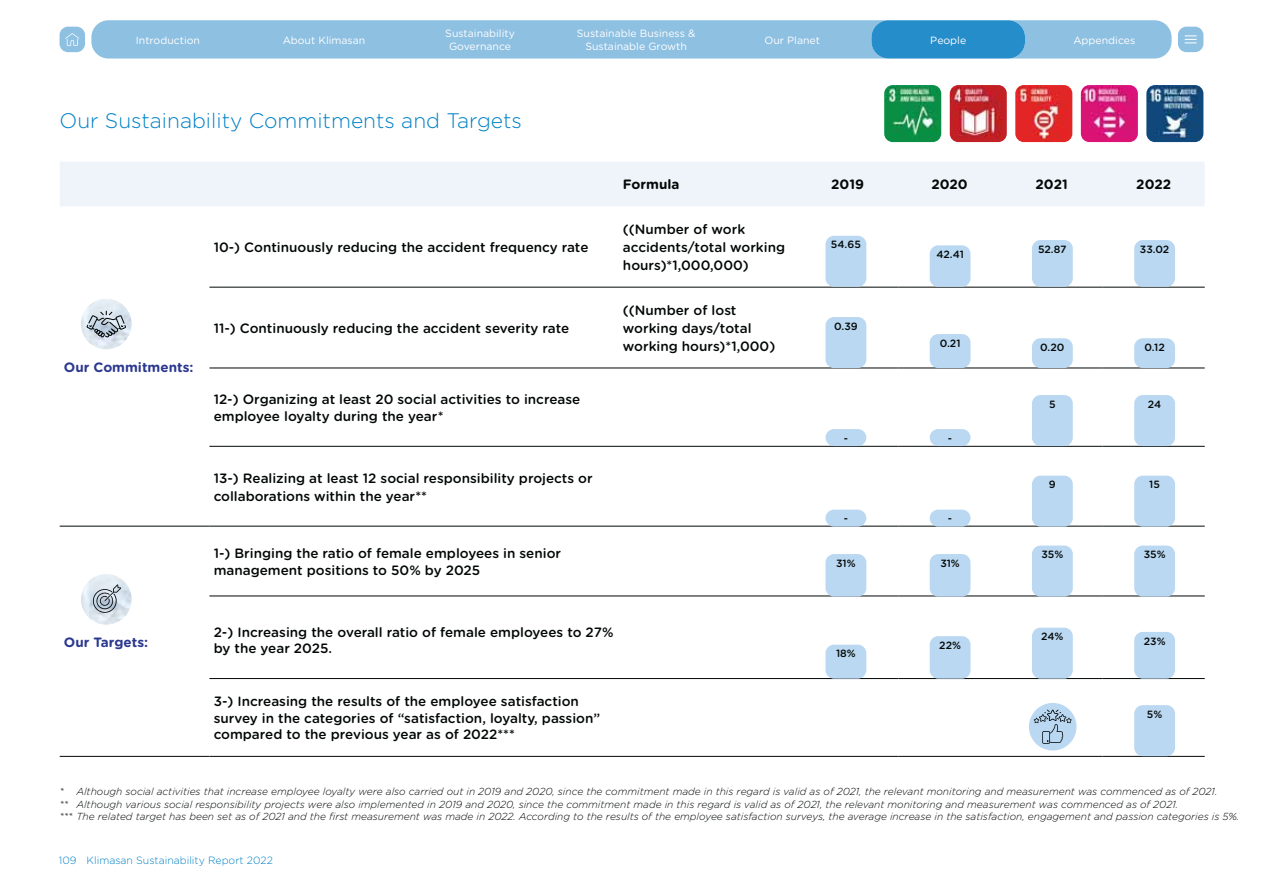
<style>
.page{position:relative;width:1263px;height:893px;background:#fff}
.page>*{position:absolute;margin:0;border:0;box-sizing:border-box;transform-origin:0 0}
.t1{font:300 21px "Gotham Rounded";color:#0081c5}
.t2{font:500 13.5px/18px "Gotham Rounded";color:#030806}
.t3{font:700 13.5px "Gotham Rounded";color:#2b388f}
.t4{font:700 13.5px "Gotham Rounded";color:#030806}
.t5{font:10.5px/12.6px "Gotham Rounded";color:#fff;text-align:center}
.t6{font:500 10.5px "Gotham Rounded";color:#030806}
.t7{font:300 10.5px "Gotham Rounded";color:#0081c5}
.t8{font:italic 300 10.2px/12.3px "Gotham Rounded";color:#030806}
</style>
<div class="page">
<div style="left:91px;top:20px;width:1080px;height:39px;background:#8ec0e2"></div>
<div style="left:871px;top:20px;width:154px;height:39px;background:#268dcb;border-radius:17px"></div>
<div style="left:60px;top:27px;width:25px;height:25px;background:#8ec0e2;border-radius:9px"></div>
<svg style="left:65px;top:33px;width:14px;height:13px"></svg>
<div style="left:1178px;top:27px;width:25px;height:25px;background:#8ec0e2;border-radius:9px"></div>
<svg style="left:1185px;top:36px;width:11px;height:8px"></svg>
<div style="left:60px;top:162px;width:1145px;height:44px;background:#eff4fb"></div>
<hr style="left:209px;top:287px;width:689px;height:1px;background:#030806">
<hr style="left:898px;top:287px;width:205px;height:1px;background:#030806">
<hr style="left:1103px;top:287px;width:102px;height:1px;background:#030806">
<hr style="left:209px;top:368px;width:689px;height:1px;background:#030806">
<hr style="left:898px;top:368px;width:205px;height:1px;background:#030806">
<hr style="left:1103px;top:368px;width:102px;height:1px;background:#030806">
<hr style="left:209px;top:446px;width:689px;height:1px;background:#030806">
<hr style="left:898px;top:446px;width:205px;height:1px;background:#030806">
<hr style="left:1103px;top:446px;width:102px;height:1px;background:#030806">
<hr style="left:209px;top:526px;width:689px;height:1px;background:#030806">
<hr style="left:898px;top:526px;width:205px;height:1px;background:#030806">
<hr style="left:1103px;top:526px;width:102px;height:1px;background:#030806">
<hr style="left:209px;top:596px;width:689px;height:1px;background:#030806">
<hr style="left:898px;top:596px;width:205px;height:1px;background:#030806">
<hr style="left:1103px;top:596px;width:102px;height:1px;background:#030806">
<hr style="left:209px;top:678px;width:689px;height:1px;background:#030806">
<hr style="left:898px;top:678px;width:205px;height:1px;background:#030806">
<hr style="left:1103px;top:678px;width:102px;height:1px;background:#030806">
<hr style="left:209px;top:756px;width:689px;height:1px;background:#030806">
<hr style="left:898px;top:756px;width:205px;height:1px;background:#030806">
<hr style="left:1103px;top:756px;width:102px;height:1px;background:#030806">
<hr style="left:60px;top:526px;width:149px;height:1px;background:#030806">
<hr style="left:60px;top:756px;width:149px;height:1px;background:#030806">
<div style="left:825px;top:317px;width:41px;height:51px;background:#bad8f2;border-radius:9px"></div>
<div style="left:825px;top:429px;width:41px;height:17px;background:#bad8f2;border-radius:9px"></div>
<div style="left:825px;top:510px;width:41px;height:17px;background:#bad8f2;border-radius:9px"></div>
<div style="left:825px;top:554px;width:41px;height:43px;background:#bad8f2;border-radius:9px"></div>
<div style="left:825px;top:645px;width:41px;height:34px;background:#bad8f2;border-radius:9px"></div>
<div style="left:825px;top:236px;width:41px;height:51px;background:#bad8f2;border-radius:9px"></div>
<div style="left:930px;top:334px;width:40px;height:34px;background:#bad8f2;border-radius:9px"></div>
<div style="left:930px;top:429px;width:40px;height:17px;background:#bad8f2;border-radius:9px"></div>
<div style="left:930px;top:245px;width:40px;height:42px;background:#bad8f2;border-radius:9px"></div>
<div style="left:1032px;top:338px;width:41px;height:30px;background:#bad8f2;border-radius:9px"></div>
<div style="left:1134px;top:338px;width:41px;height:30px;background:#bad8f2;border-radius:9px"></div>
<div style="left:1032px;top:395px;width:41px;height:51px;background:#bad8f2;border-radius:9px"></div>
<div style="left:1134px;top:395px;width:41px;height:51px;background:#bad8f2;border-radius:9px"></div>
<div style="left:1032px;top:240px;width:41px;height:47px;background:#bad8f2;border-radius:9px"></div>
<div style="left:1134px;top:240px;width:41px;height:47px;background:#bad8f2;border-radius:9px"></div>
<div style="left:930px;top:510px;width:40px;height:17px;background:#bad8f2;border-radius:9px"></div>
<div style="left:930px;top:554px;width:40px;height:43px;background:#bad8f2;border-radius:9px"></div>
<div style="left:930px;top:636px;width:40px;height:43px;background:#bad8f2;border-radius:9px"></div>
<div style="left:1032px;top:476px;width:41px;height:51px;background:#bad8f2;border-radius:9px"></div>
<div style="left:1134px;top:476px;width:41px;height:51px;background:#bad8f2;border-radius:9px"></div>
<div style="left:1032px;top:546px;width:41px;height:51px;background:#bad8f2;border-radius:9px"></div>
<div style="left:1134px;top:546px;width:41px;height:51px;background:#bad8f2;border-radius:9px"></div>
<div style="left:1032px;top:628px;width:41px;height:51px;background:#bad8f2;border-radius:9px"></div>
<div style="left:1134px;top:632px;width:41px;height:47px;background:#bad8f2;border-radius:9px"></div>
<div style="left:1134px;top:705px;width:41px;height:51px;background:#bad8f2;border-radius:9px"></div>
<img style="left:81px;top:298px;width:51px;height:52px;border-radius:50%">
<svg style="left:86px;top:311px;width:41px;height:28px"></svg>
<img style="left:81px;top:574px;width:51px;height:51px;border-radius:50%">
<svg style="left:93px;top:584px;width:28px;height:29px"></svg>
<div style="left:1029px;top:703px;width:47px;height:47px;background:#bad8f2;border-radius:50%"></div>
<svg style="left:1034px;top:710px;width:38px;height:34px"></svg>
<img style="left:884px;top:85px;width:57px;height:57px;border-radius:9px">
<img style="left:1015px;top:85px;width:57px;height:57px;border-radius:9px">
<img style="left:950px;top:85px;width:57px;height:57px;border-radius:9px">
<img style="left:1081px;top:85px;width:57px;height:57px;border-radius:9px">
<img style="left:1146px;top:85px;width:57px;height:57px;border-radius:9px">
<p class="t5" style="left:445px;top:28px;width:71px">Sustainability<br>Governance</p>
<p class="t5" style="left:577px;top:28px;width:120px">Sustainable Business &amp;<br>Sustainable Growth</p>
<p class="t5" style="left:136px;top:34px;width:66px">Introduction</p>
<p class="t5" style="left:283px;top:34px;width:84px">About Klimasan</p>
<p class="t5" style="left:1073px;top:34px;width:63px">Appendices</p>
<p class="t5" style="left:764px;top:34px;width:57px">Our Planet</p>
<p class="t5" style="left:930px;top:34px;width:37px">People</p>
<h1 class="t1" style="left:60px;top:110px;width:464px">Our Sustainability Commitments and Targets</h1>
<p class="t2" style="left:214px;top:239px;width:376px">10-) Continuously reducing the accident frequency rate</p>
<p class="t3" style="left:64px;top:361px;width:131px">Our Commitments:</p>
<p class="t2" style="left:214px;top:319px;width:357px">11-) Continuously reducing the accident severity rate</p>
<p class="t2" style="left:214px;top:391px;width:368px;line-height:16.5px">12-) Organizing at least 20 social activities to increase employee loyalty during the year*</p>
<p class="t2" style="left:214px;top:469px;width:380px">13-) Realizing at least 12 social responsibility projects or collaborations within the year**</p>
<p class="t2" style="left:214px;top:545px;width:349px;line-height:16.5px">1-) Bringing the ratio of female employees in senior management positions to 50% by 2025</p>
<p class="t4" style="left:623px;top:179px;width:58px">Formula</p>
<p class="t4" style="left:831px;top:179px;width:34px">2019</p>
<p class="t4" style="left:931px;top:179px;width:38px">2020</p>
<p class="t4" style="left:1035px;top:179px;width:34px">2021</p>
<p class="t4" style="left:1136px;top:179px;width:36px">2022</p>
<p class="t2" style="left:623px;top:221px;width:164px">((Number of work accidents/total working hours)*1,000,000)</p>
<p class="t2" style="left:623px;top:301px;width:154px">((Number of lost working days/total working hours)*1,000)</p>
<p class="t6" style="left:831px;top:240px;width:31px">54.65</p>
<p class="t6" style="left:834px;top:321px;width:25px">0.39</p>
<p class="t6" style="left:844px;top:433px;width:6px">-</p>
<p class="t6" style="left:844px;top:514px;width:6px">-</p>
<p class="t6" style="left:836px;top:558px;width:21px">31%</p>
<p class="t6" style="left:936px;top:250px;width:29px">42.41</p>
<p class="t6" style="left:940px;top:338px;width:22px">0.21</p>
<p class="t6" style="left:948px;top:433px;width:6px">-</p>
<p class="t6" style="left:948px;top:514px;width:6px">-</p>
<p class="t6" style="left:940px;top:558px;width:21px">31%</p>
<p class="t6" style="left:1038px;top:244px;width:30px">52.87</p>
<p class="t6" style="left:1140px;top:244px;width:31px">33.02</p>
<p class="t6" style="left:1040px;top:343px;width:26px">0.20</p>
<p class="t6" style="left:1144px;top:343px;width:22px">0.12</p>
<p class="t6" style="left:1049px;top:399px;width:8px">5</p>
<p class="t6" style="left:1148px;top:399px;width:15px">24</p>
<p class="t6" style="left:1049px;top:480px;width:8px">9</p>
<p class="t6" style="left:1149px;top:480px;width:12px">15</p>
<p class="t6" style="left:1041px;top:550px;width:23px">35%</p>
<p class="t6" style="left:1144px;top:550px;width:23px">35%</p>
<p class="t3" style="left:64px;top:636px;width:86px">Our Targets:</p>
<p class="t2" style="left:214px;top:624px;width:401px;line-height:16.5px">2-) Increasing the overall ratio of female employees to 27% by the year 2025.</p>
<p class="t2" style="left:214px;top:693px;width:388px;line-height:16.5px">3-) Increasing the results of the employee satisfaction survey in the categories of “satisfaction, loyalty, passion” compared to the previous year as of 2022***</p>
<p class="t6" style="left:836px;top:649px;width:21px">18%</p>
<p class="t6" style="left:939px;top:640px;width:23px">22%</p>
<p class="t6" style="left:1041px;top:632px;width:24px">24%</p>
<p class="t6" style="left:1144px;top:636px;width:23px">23%</p>
<p class="t6" style="left:1147px;top:709px;width:17px">5%</p>
<p class="t8" style="left:60px;top:785px;width:1181px">* Although social activities that increase employee loyalty were also carried out in 2019 and 2020, since the commitment made in this regard is valid as of 2021, the relevant monitoring and measurement was commenced as of 2021.<br>** Although various social responsibility projects were also implemented in 2019 and 2020, since the commitment made in this regard is valid as of 2021, the relevant monitoring and measurement was commenced as of 2021.<br>*** The related target has been set as of 2021 and the first measurement was made in 2022. According to the results of the employee satisfaction surveys, the average increase in the satisfaction, engagement and passion categories is 5%.</p>
<p class="t7" style="left:59px;top:855px;width:19px">109</p>
<p class="t7" style="left:87px;top:855px;width:188px">Klimasan Sustainability Report 2022</p>
</div>
